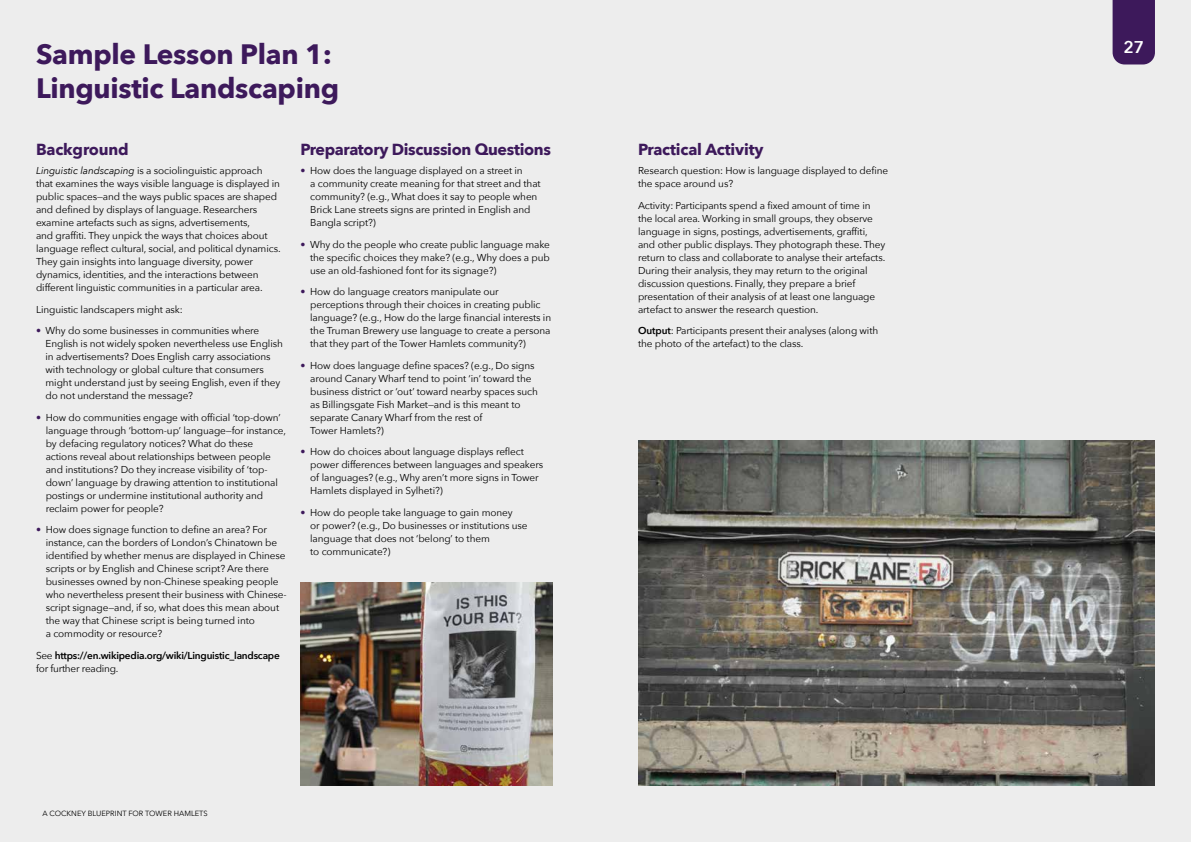
<style>
.page{position:relative;width:1191px;height:842px;background:#ededed}
.page>*{position:absolute;margin:0;border:0;box-sizing:border-box;transform-origin:0 0}
.t1{font:700 28px/34px "Avenir Next";letter-spacing:-.01em;color:#3d195b}
.t2{font:600 17px "Avenir Next";color:#fff}
.t3{font:700 16px "Avenir Next";letter-spacing:-.02em;color:#3d195b}
.t4{font:10px/13px "Avenir Next";letter-spacing:-.01em;color:#000}
.t5{font:600 10px/13px "Avenir Next";letter-spacing:-.02em;color:#000}
.t6{font:7.5px "Avenir Next";color:#000}
.s1{font-style:italic}
.s2{color:#3d195b}
.s3{font-weight:400}
.s4{font-weight:600}
</style>
<div class="page">
<img style="left:638px;top:441px;width:517px;height:344px">
<img style="left:300px;top:582px;width:253px;height:203px">
<div style="left:1112px;top:0;width:43px;height:64px;background:#3d195b"></div>
<h1 class="t1" style="left:36px;top:37px;width:305px">Sample Lesson Plan 1:<br>Linguistic Landscaping</h1>
<h3 class="t3" style="left:36px;top:135px;width:94px">Background</h3>
<h3 class="t3" style="left:300px;top:135px;width:252px">Preparatory Discussion Questions</h3>
<h3 class="t3" style="left:638px;top:135px;width:127px">Practical Activity</h3>
<p class="t4" style="left:36px;top:164px;width:246px"><span class="s1">Linguistic landscaping</span> is a sociolinguistic approach that examines the ways visible language is displayed in public spaces—and the ways public spaces are shaped and defined by displays of language. Researchers examine artefacts such as signs, advertisements,<br>and graffiti. They unpick the ways that choices about language reflect cultural, social, and political dynamics.<br>They gain insights into language diversity, power dynamics, identities, and the interactions between different linguistic communities in a particular area.</p>
<p class="t4" style="left:36px;top:303px;width:148px">Linguistic landscapers might ask:</p>
<p class="t4" style="left:46px;top:324px;width:239px;text-indent:-10px"><span class="s2">•</span> Why do some businesses in communities where English is not widely spoken nevertheless use English in advertisements? Does English carry associations with technology or global culture that consumers might understand just by seeing English, even if they do not understand the message?</p>
<p class="t4" style="left:46px;top:411px;width:242px;text-indent:-10px"><span class="s2">•</span> How do communities engage with official ‘top-down’ language through ‘bottom-up’ language—for instance, by defacing regulatory notices? What do these actions reveal about relationships between people and institutions? Do they increase visibility of ‘top&shy;down’ language by drawing attention to institutional postings or undermine institutional authority and reclaim power for people?</p>
<p class="t4" style="left:46px;top:523px;width:243px;text-indent:-10px"><span class="s2">•</span> How does signage function to define an area? For instance, can the borders of London’s Chinatown be identified by whether menus are displayed in Chinese scripts or by English and Chinese script? Are there businesses owned by non-Chinese speaking people who nevertheless present their business with Chinese&shy;script signage—and, if so, what does this mean about the way that Chinese script is being turned into<br>a commodity or resource?</p>
<p class="t5" style="left:36px;top:649px;width:245px"><span class="s3">See</span> https://en.wikipedia.org/wiki/Linguistic_landscape <span class="s3">for further reading.</span></p>
<p class="t4" style="left:638px;top:164px;width:252px">Research question: How is language displayed to define the space around us?</p>
<p class="t4" style="left:638px;top:198px;width:249px">Activity: Participants spend a fixed amount of time in the local area. Working in small groups, they observe language in signs, postings, advertisements, graffiti, and other public displays. They photograph these. They return to class and collaborate to analyse their artefacts.<br>During their analysis, they may return to the original discussion questions. Finally, they prepare a brief presentation of their analysis of at least one language artefact to answer the research question.</p>
<p class="t4" style="left:638px;top:324px;width:242px"><span class="s4">Output</span>: Participants present their analyses (along with the photo of the artefact) to the class.</p>
<p class="t4" style="left:310px;top:164px;width:232px;text-indent:-10px"><span class="s2">•</span> How does the language displayed on a street in<br>a community create meaning for that street and that community? (e.g., What does it say to people when Brick Lane streets signs are printed in English and Bangla script?)</p>
<p class="t4" style="left:310px;top:237px;width:241px;text-align:justify;text-indent:-10px"><span class="s2">•</span> Why do the people who create public language make the specific choices they make? (e.g., Why does a pub use an old-fashioned font for its signage?)</p>
<p class="t4" style="left:310px;top:285px;width:242px;text-indent:-10px"><span class="s2">•</span> How do language creators manipulate our perceptions through their choices in creating public language? (e.g., How do the large financial interests in the Truman Brewery use language to create a persona that they part of the Tower Hamlets community?)</p>
<p class="t4" style="left:310px;top:358px;width:229px;text-indent:-10px"><span class="s2">•</span> How does language define spaces? (e.g., Do signs around Canary Wharf tend to point ‘in’ toward the business district or ‘out’ toward nearby spaces such as Billingsgate Fish Market—and is this meant to separate Canary Wharf from the rest of<br>Tower Hamlets?)</p>
<p class="t4" style="left:310px;top:445px;width:235px;text-indent:-10px"><span class="s2">•</span> How do choices about language displays reflect power differences between languages and speakers of languages? (e.g., Why aren’t more signs in Tower Hamlets displayed in Sylheti?)</p>
<p class="t4" style="left:310px;top:505px;width:219px;text-indent:-10px"><span class="s2">•</span> How do people take language to gain money<br>or power? (e.g., Do businesses or institutions use language that does not ‘belong’ to them<br>to communicate?)</p>
<p class="t6" style="left:43px;top:807px;width:167px">A COCKNEY BLUEPRINT FOR TOWER HAMLETS</p>
<h2 class="t2" style="left:1123px;top:32px;width:22px">27</h2>
</div>
